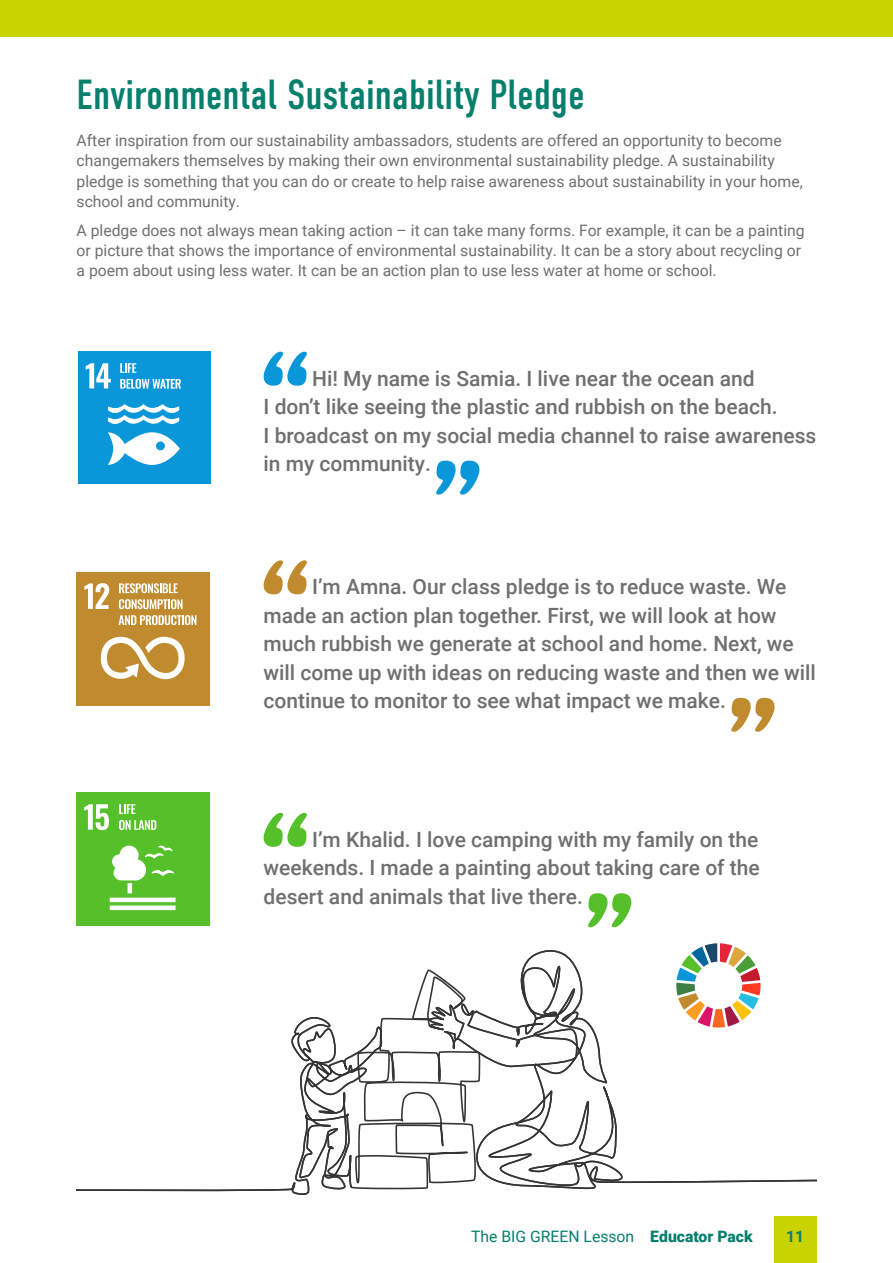
<style>
.page{position:relative;width:893px;height:1263px;background:#fff}
.page>*{position:absolute;margin:0;border:0;box-sizing:border-box;transform-origin:0 0}
.t1{font:42px "DIN Condensed";color:#067f6c}
.t2{font:500 21px/28.5px "Roboto";color:#706f6f}
.t3{font:15.75px/20.2px "Roboto";color:#706f6f}
.t4{font:15.75px "Roboto";color:#067f6c}
.t5{font:700 15.75px "Roboto";color:#067f6c}
.s1{font-weight:900}
</style>
<div class="page">
<svg style="left:384px;top:976px;width:41px;height:214px"></svg>
<svg style="left:425px;top:950px;width:391px;height:240px"></svg>
<svg style="left:77px;top:1017px;width:307px;height:178px"></svg>
<svg style="left:264px;top:352px;width:43px;height:34px"></svg>
<svg style="left:436px;top:461px;width:43px;height:34px"></svg>
<svg style="left:264px;top:560px;width:43px;height:34px"></svg>
<svg style="left:731px;top:698px;width:43px;height:34px"></svg>
<svg style="left:264px;top:813px;width:43px;height:34px"></svg>
<svg style="left:588px;top:893px;width:43px;height:34px"></svg>
<div style="left:78px;top:352px;width:132px;height:132px;background:#0a97d9"></div>
<svg style="left:86px;top:363px;width:25px;height:25px"></svg>
<svg style="left:120px;top:363px;width:16px;height:10px"></svg>
<svg style="left:120px;top:379px;width:61px;height:10px"></svg>
<svg style="left:108px;top:404px;width:72px;height:61px"></svg>
<div style="left:77px;top:793px;width:133px;height:133px;background:#56c02b"></div>
<svg style="left:84px;top:804px;width:25px;height:26px"></svg>
<svg style="left:119px;top:804px;width:16px;height:10px"></svg>
<svg style="left:119px;top:820px;width:37px;height:10px"></svg>
<hr style="left:128px;top:883px;width:4px;height:10px;background:#fff">
<hr style="left:110px;top:898px;width:66px;height:4px;background:#fff">
<div style="left:110px;top:905px;width:66px;height:5px;background:#fff"></div>
<svg style="left:112px;top:846px;width:62px;height:34px"></svg>
<div style="left:77px;top:572px;width:133px;height:133px;background:#bf8b2e"></div>
<svg style="left:84px;top:583px;width:25px;height:26px"></svg>
<svg style="left:119px;top:583px;width:59px;height:10px"></svg>
<svg style="left:119px;top:599px;width:64px;height:10px"></svg>
<svg style="left:119px;top:615px;width:77px;height:10px"></svg>
<svg style="left:101px;top:636px;width:84px;height:44px"></svg>
<svg style="left:676px;top:943px;width:85px;height:84px"></svg>
<div style="left:774px;top:1217px;width:42px;height:46px;background:#c8d300"></div>
<div style="left:0;top:0;width:893px;height:37px;background:#c8d300"></div>
<h1 class="t1" style="left:77px;top:71px;width:510px">Environmental Sustainability Pledge</h1>
<p class="t3" style="left:77px;top:130px;width:728px">After inspiration from our sustainability ambassadors, students are offered an opportunity to become changemakers themselves by making their own environmental sustainability pledge. A sustainability pledge is something that you can do or create to help raise awareness about sustainability in your home, school and community.</p>
<p class="t3" style="left:77px;top:219px;width:730px">A pledge does not always mean taking action – it can take many forms. For example, it can be a painting or picture that shows the importance of environmental sustainability. It can be a story about recycling or a poem about using less water. It can be an action plan to use less water at home or school.</p>
<h2 class="t2" style="left:264px;top:363px;width:554px;text-indent:48px">Hi! My name is Samia. I live near the ocean and<br>I don’t like seeing the plastic and rubbish on the beach.<br>I broadcast on my social media channel to raise awareness in my community.</h2>
<p class="t2" style="left:264px;top:572px;width:554px;text-indent:48px">I’m Amna. Our class pledge is to reduce waste. We made an action plan together. First, we will look at how much rubbish we generate at school and home. Next, we will come up with ideas on reducing waste and then we will continue to monitor to see what impact we make.</p>
<h2 class="t2" style="left:264px;top:824px;width:498px;text-align:justify;text-indent:48px">I’m Khalid. I love camping with my family on the weekends. I made a painting about taking care of the desert and animals that live there.</h2>
<p class="t4" style="left:471px;top:1225px;width:283px">The BIG GREEN Lesson <span class="s1">Educator Pack</span></p>
<p class="t5" style="left:786px;top:1225px;width:20px">11</p>
</div>
